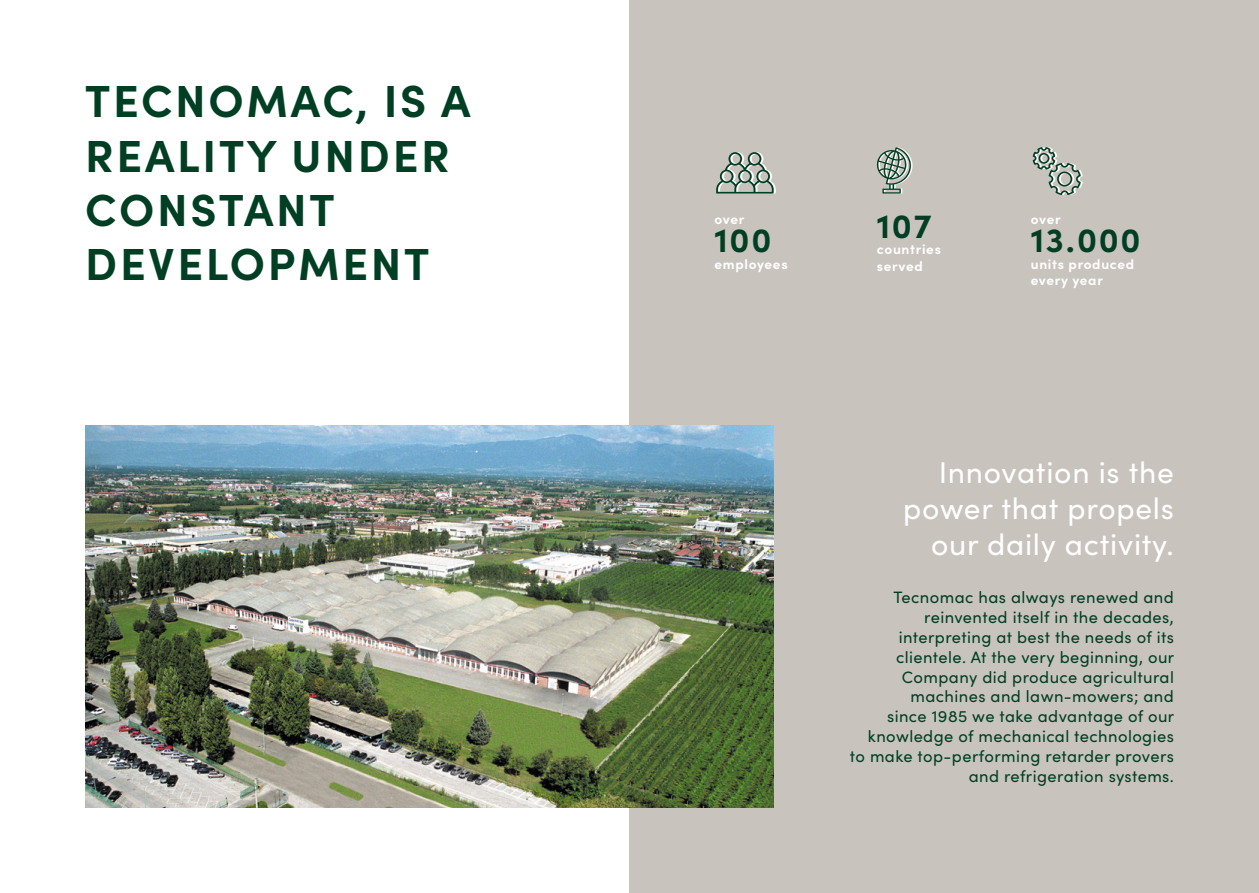
<style>
.page{position:relative;width:1259px;height:893px;background:#fff}
.page>*{position:absolute;margin:0;border:0;box-sizing:border-box;transform-origin:0 0}
.t1{font:700 45px/54px "Sofia Pro";letter-spacing:.06em;color:#003f23}
.t2{font:700 34.05px "Sofia Pro";letter-spacing:.05em;color:#003f23}
.t3{font:30px/36px "Sofia Pro";letter-spacing:.025em;color:#fff;text-align:right}
.t4{font:16.5px/19.8px "Sofia Pro";letter-spacing:.025em;color:#003f23;text-align:right}
.t5{font:700 13.65px/16.4px "Sofia Pro";letter-spacing:.05em;color:#fff}
</style>
<div class="page">
<div style="left:629px;top:0;width:630px;height:893px;background:#c9c3be"></div>
<img style="left:85px;top:425px;width:688px;height:383px">
<svg style="left:876px;top:147px;width:36px;height:47px"></svg>
<svg style="left:716px;top:152px;width:60px;height:42px"></svg>
<svg style="left:1032px;top:147px;width:50px;height:48px"></svg>
<h1 class="t1" style="left:85px;top:71px;width:387px">TECNOMAC, IS A<br>REALITY UNDER<br>CONSTANT<br>DEVELOPMENT</h1>
<p class="t5" style="left:714px;top:210px;width:31px">over</p>
<h2 class="t2" style="left:714px;top:214px;width:58px">100</h2>
<p class="t5" style="left:714px;top:255px;width:75px">employees</p>
<h2 class="t2" style="left:877px;top:200px;width:56px">107</h2>
<p class="t5" style="left:877px;top:240px;width:66px">countries served</p>
<p class="t5" style="left:1030px;top:210px;width:31px">over</p>
<h2 class="t2" style="left:1030px;top:214px;width:111px">13.000</h2>
<p class="t5" style="left:1030px;top:255px;width:105px">units produced every year</p>
<h3 class="t3" style="left:903px;top:453px;width:272px">Innovation is the power that propels our daily activity.</h3>
<p class="t4" style="left:850px;top:587px;width:326px">Tecnomac has always renewed and reinvented itself in the decades, interpreting at best the needs of its clientele. At the very beginning, our Company did produce agricultural machines and lawn-mowers; and<br>since 1985 we take advantage of our knowledge of mechanical technologies to make top-performing retarder provers and refrigeration systems.</p>
</div>
